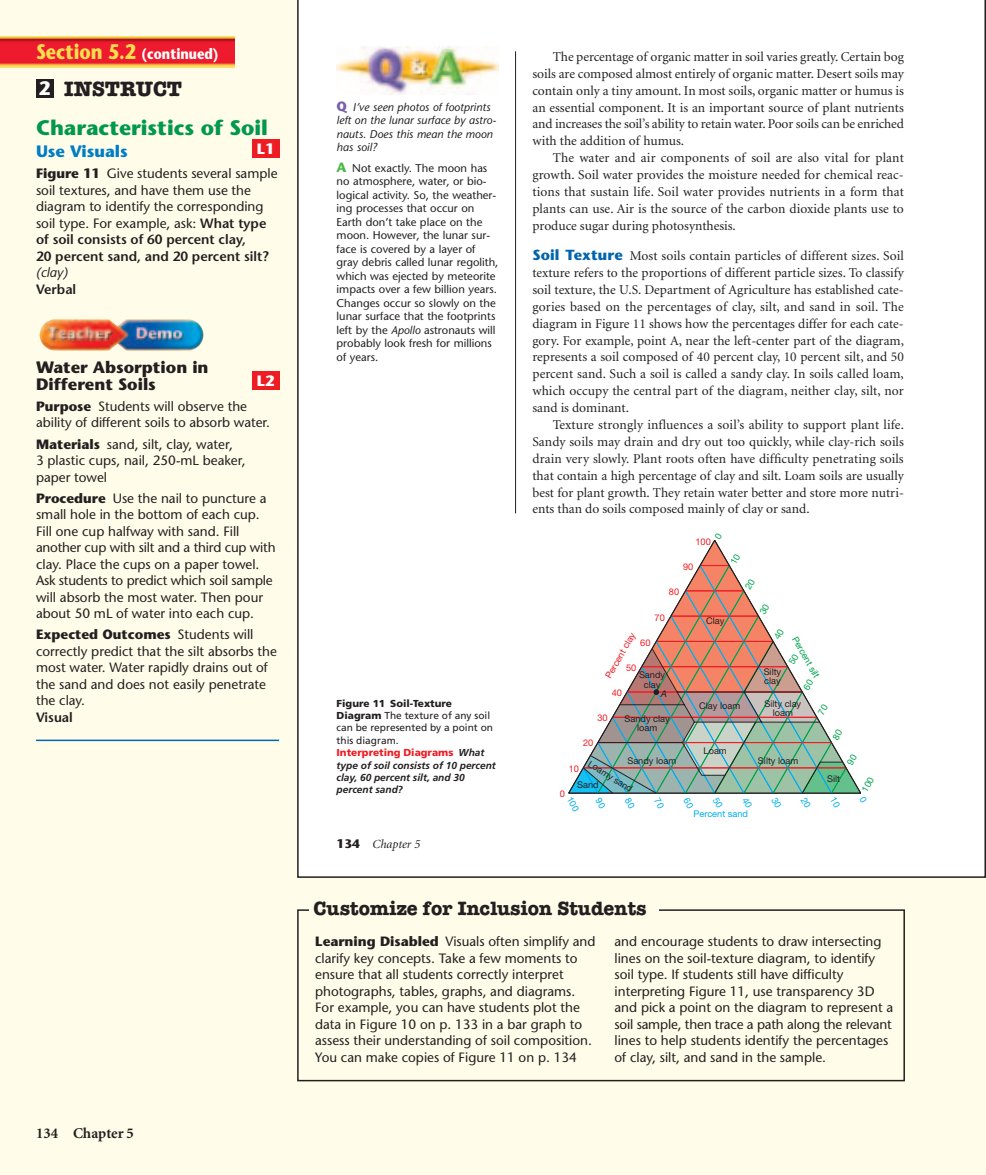
<style>
.page{position:relative;width:986px;height:1175px;background:#fff}
.page>*{position:absolute;margin:0;border:0;box-sizing:border-box;transform-origin:0 0}
.t1{font:700 21px "Stone Sans";color:#00984a}
.t2{font:700 21px "American Typewriter";color:#231f20}
.t3{font:700 19.5px "American Typewriter";color:#231f20}
.t4{font:700 19.5px "Stone Sans";color:#fff;scale:.95 1}
.t5{font:700 16.5px/16.5px "Stone Sans";color:#231f20}
.t6{font:700 16.5px "Stone Sans";color:#007ec5}
.t7{font:700 15px "Stone Sans";color:#fff;scale:.85 1}
.t8{font:700 15px "Minion";color:#231f20}
.t9{font:700 15px "Stone Sans";color:#fff}
.t10{font:13.5px/16.8px "Minion";color:#231f20;text-align:justify}
.t11{font:13.5px/16.5px "Stone Sans";color:#231f20}
.t12{font:600 13.5px "Stone Sans";color:#231f20}
.t13{font:italic 13.5px "Stone Sans";color:#231f20}
.t14{font:italic 12.3px "Minion";color:#231f20}
.t15{font:11.25px/13.5px "Stone Sans";color:#231f20}
.t16{font:italic 11.25px/13.5px "Stone Sans";color:#231f20}
.t17{font:italic 700 10.2px/12.3px "Frutiger";color:#231f20}
.t18{font:9.3px/9.3px "Helvetica Neue";color:#231f20;text-align:center}
.t19{font:9.3px "Helvetica Neue";color:#ee1d23}
.t20{font:9.3px "Helvetica Neue";color:#00a54f}
.t21{font:9.3px "Helvetica Neue";color:#00aeef}
.t22{font:italic 9.3px "Helvetica Neue";color:#231f20}
.s1{font-size:21px;color:#ffde4e}
.s2{font-weight:700}
.s3{font-weight:600}
.s4{font-weight:700;font-style:normal;font-size:13.5px;color:#7960aa}
.s5{font-weight:700;font-size:13.5px;color:#4cb848}
.s6{font-style:italic}
.s7{font-weight:900;font-style:normal}
.s8{font-weight:400;font-style:normal}
.s9{font-weight:900;font-style:normal;color:#ee1d23}
.s10{font-family:"Stone Sans";font-weight:700;font-style:normal}
.s11{font-family:"Stone Sans";font-weight:700;font-size:14.7px;color:#0065ae}
</style>
<div class="page">
<div style="left:0;top:0;width:986px;height:1174px;background:#fffde9"></div>
<div style="left:297px;top:0;width:689px;height:878px;background:#fff"></div>
<hr style="left:36px;top:739px;width:243px;height:2px;background:#0166b3">
<div style="left:252px;top:372px;width:27px;height:18px;background:#ee1d23"></div>
<img style="left:40px;top:319px;width:163px;height:31px">
<div style="left:252px;top:139px;width:27px;height:18px;background:#ee1d23"></div>
<div style="left:36px;top:80px;width:18px;height:18px;background:#231f20"></div>
<img style="left:0;top:36px;width:234px;height:32px">
<div style="left:297px;top:909px;width:607px;height:172px;border:2px solid #231f20"></div>
<div style="left:309px;top:902px;width:349px;height:20px;background:#fffde9"></div>
<svg style="left:567px;top:532px;width:307px;height:280px;background:#d8d1cb"></svg>
<p class="t7" style="left:36px;top:48px;width:216px"><span class="s1">Section 5.2</span> (continued)</p>
<h1 class="t2" style="left:64px;top:81px;width:119px">INSTRUCT</h1>
<h1 class="t1" style="left:36px;top:119px;width:233px">Characteristics of Soil</h1>
<p class="t6" style="left:36px;top:145px;width:93px">Use Visuals</p>
<p class="t11" style="left:36px;top:167px;width:243px"><span class="s2">Figure 11</span> Give students several sample soil textures, and have them use the diagram to identify the corresponding soil type. For example, ask: <span class="s3">What type of soil consists of 60 percent clay,<br>20 percent sand, and 20 percent silt?</span></p>
<p class="t13" style="left:36px;top:267px;width:33px">(clay)</p>
<p class="t12" style="left:36px;top:284px;width:42px">Verbal</p>
<h2 class="t4" style="left:39px;top:81px;width:14px">2</h2>
<p class="t9" style="left:257px;top:142px;width:19px">L1</p>
<p class="t5" style="left:36px;top:361px;width:174px">Water Absorption in<br>Different Soils</p>
<p class="t11" style="left:36px;top:399px;width:236px"><span class="s2">Purpose</span> Students will observe the ability of different soils to absorb water.</p>
<p class="t11" style="left:36px;top:437px;width:211px"><span class="s2">Materials</span> sand, silt, clay, water,<br>3 plastic cups, nail, 250-mL beaker, paper towel</p>
<p class="t11" style="left:36px;top:491px;width:241px"><span class="s2">Procedure</span> Use the nail to puncture a small hole in the bottom of each cup.<br>Fill one cup halfway with sand. Fill another cup with silt and a third cup with clay. Place the cups on a paper towel.<br>Ask students to predict which soil sample will absorb the most water. Then pour about 50 mL of water into each cup.</p>
<p class="t11" style="left:36px;top:627px;width:242px"><span class="s2">Expected Outcomes</span> Students will correctly predict that the silt absorbs the most water. Water rapidly drains out of the sand and does not easily penetrate the clay.</p>
<p class="t12" style="left:36px;top:711px;width:38px">Visual</p>
<p class="t9" style="left:257px;top:375px;width:19px">L2</p>
<p class="t8" style="left:36px;top:1127px;width:99px">134 Chapter 5</p>
<p class="t16" style="left:336px;top:101px;width:161px"><span class="s4">Q</span> I’ve seen photos of footprints left on the lunar surface by astro&shy;nauts. Does this mean the moon has soil?</p>
<p class="t15" style="left:336px;top:162px;width:163px"><span class="s5">A</span> Not exactly. The moon has no atmosphere, water, or bio&shy;logical activity. So, the weather&shy;ing processes that occur on<br>Earth don’t take place on the moon. However, the lunar sur&shy;face is covered by a layer of gray debris called lunar regolith, which was ejected by meteorite impacts over a few billion years.<br>Changes occur so slowly on the lunar surface that the footprints left by the <span class="s6">Apollo</span> astronauts will probably look fresh for millions of years.</p>
<p class="t17" style="left:336px;top:697px;width:161px"><span class="s7">Figure 11 Soil-Texture<br>Diagram</span> <span class="s8">The texture of any soil can be represented by a point on this diagram.<br></span><span class="s9">Interpreting Diagrams</span> What type of soil consists of 10 percent clay, 60 percent silt, and 30 percent sand?</p>
<p class="t14" style="left:336px;top:839px;width:85px"><span class="s10">134</span> Chapter 5</p>
<p class="t10" style="left:532px;top:49px;width:373px;text-indent:20px">The percentage of organic matter in soil varies greatly. Certain bog soils are composed almost entirely of organic matter. Desert soils may contain only a tiny amount. In most soils, organic matter or humus is an essential component. It is an important source of plant nutrients and increases the soil’s ability to retain water. Poor soils can be enriched with the addition of humus.</p>
<p class="t10" style="left:532px;top:151px;width:373px;text-indent:20px">The water and air components of soil are also vital for plant growth. Soil water provides the moisture needed for chemical reac&shy;tions that sustain life. Soil water provides nutrients in a form that plants can use. Air is the source of the carbon dioxide plants use to produce sugar during photosynthesis.</p>
<p class="t10" style="left:532px;top:248px;width:373px"><span class="s11">Soil Texture</span> Most soils contain particles of different sizes. Soil texture refers to the proportions of different particle sizes. To classify soil texture, the U.S. Department of Agriculture has established cate&shy;gories based on the percentages of clay, silt, and sand in soil. The diagram in Figure 11 shows how the percentages differ for each cate&shy;gory. For example, point A, near the left-center part of the diagram, represents a soil composed of 40 percent clay, 10 percent silt, and 50 percent sand. Such a soil is called a sandy clay. In soils called loam, which occupy the central part of the diagram, neither clay, silt, nor sand is dominant.</p>
<p class="t10" style="left:532px;top:417px;width:373px;text-indent:20px">Texture strongly influences a soil’s ability to support plant life.<br>Sandy soils may drain and dry out too quickly, while clay-rich soils drain very slowly. Plant roots often have difficulty penetrating soils that contain a high percentage of clay and silt. Loam soils are usually best for plant growth. They retain water better and store more nutri&shy;ents than do soils composed mainly of clay or sand.</p>
<p class="t19" style="left:695px;top:538px;width:17px">100</p>
<p class="t19" style="left:683px;top:563px;width:12px">90</p>
<p class="t19" style="left:669px;top:588px;width:12px">80</p>
<p class="t19" style="left:654px;top:614px;width:12px">70</p>
<p class="t18" style="left:706px;top:617px;width:20px">Clay</p>
<p class="t19" style="left:604px;top:676px;width:52px;rotate:-60deg">Percent clay</p>
<p class="t20" style="left:797px;top:635px;width:47px;rotate:60deg">Percent silt</p>
<p class="t19" style="left:640px;top:639px;width:12px">60</p>
<p class="t19" style="left:626px;top:664px;width:12px">50</p>
<p class="t18" style="left:639px;top:671px;width:28px">Sandy clay</p>
<p class="t18" style="left:763px;top:668px;width:19px;text-align:left">Silty clay</p>
<p class="t18" style="left:699px;top:702px;width:43px">Clay loam</p>
<p class="t18" style="left:703px;top:747px;width:25px">Loam</p>
<p class="t19" style="left:611px;top:689px;width:12px">40</p>
<p class="t22" style="left:660px;top:690px;width:8px">A</p>
<p class="t18" style="left:764px;top:699px;width:38px">Silty clay loam</p>
<p class="t19" style="left:597px;top:714px;width:12px">30</p>
<p class="t18" style="left:624px;top:715px;width:47px">Sandy clay loam</p>
<p class="t18" style="left:627px;top:756px;width:50px">Sandy loam</p>
<p class="t18" style="left:758px;top:756px;width:42px">Silty loam</p>
<p class="t19" style="left:583px;top:739px;width:12px">20</p>
<p class="t18" style="left:591px;top:759px;width:52px;rotate:32deg">Loamy sand</p>
<p class="t19" style="left:569px;top:765px;width:12px">10</p>
<p class="t18" style="left:827px;top:775px;width:14px">Silt</p>
<p class="t18" style="left:577px;top:781px;width:23px">Sand</p>
<p class="t19" style="left:560px;top:790px;width:7px">0</p>
<p class="t21" style="left:693px;top:810px;width:56px">Percent sand</p>
<h2 class="t3" style="left:313px;top:901px;width:335px">Customize for Inclusion Students</h2>
<p class="t11" style="left:315px;top:934px;width:282px"><span class="s2">Learning Disabled</span> Visuals often simplify and clarify key concepts. Take a few moments to ensure that all students correctly interpret photographs, tables, graphs, and diagrams.<br>For example, you can have students plot the data in Figure 10 on p. 133 in a bar graph to assess their understanding of soil composition.<br>You can make copies of Figure 11 on p. 134</p>
<p class="t11" style="left:614px;top:934px;width:280px">and encourage students to draw intersecting lines on the soil-texture diagram, to identify soil type. If students still have difficulty interpreting Figure 11, use transparency 3D and pick a point on the diagram to represent a soil sample, then trace a path along the relevant lines to help students identify the percentages of clay, silt, and sand in the sample.</p>
</div>
